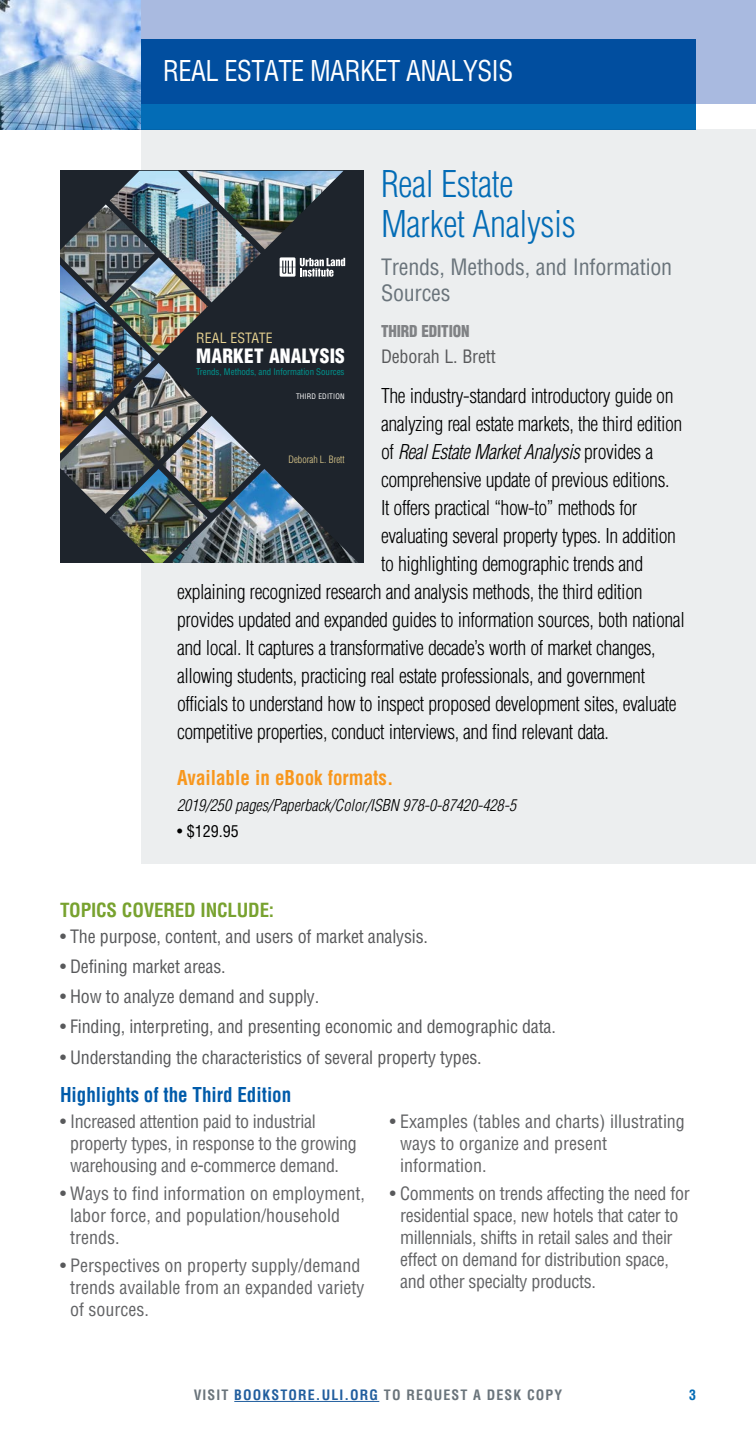
<style>
.page{position:relative;width:756px;height:1440px;background:#fff}
.page>*{position:absolute;margin:0;border:0;box-sizing:border-box;transform-origin:0 0}
.t1{font:300 condensed 36px/40px "Helvetica LT Std";letter-spacing:-.01em;color:#036cb6}
.t2{font:condensed 28px "Helvetica LT Std";letter-spacing:-.02em;color:#fff;scale:.95 1}
.t3{font:condensed 22px/26px "Helvetica LT Std";letter-spacing:-.01em;color:#6a747b}
.t4{font:300 condensed 20px "Helvetica LT Std";letter-spacing:-.02em;color:#000}
.t5{font:italic 300 condensed 20px "Helvetica LT Std";letter-spacing:-.02em;color:#000}
.t6{font:700 condensed 20px "Helvetica LT Std";color:#005baa;scale:.95 1}
.t7{font:700 condensed 20px "Helvetica LT Std";color:#f8971d;scale:.95 1}
.t8{font:900 condensed 19.4px "Helvetica";letter-spacing:.01em;color:#fff}
.t9{font:700 condensed 19px "Helvetica LT Std";letter-spacing:-.01em;color:#78a22f}
.t10{font:condensed 18px/22px "Helvetica LT Std";letter-spacing:-.02em;color:#636466}
.t11{font:condensed 18px/22px "Helvetica LT Std";color:#636466}
.t12{font:condensed 18px "Helvetica LT Std";letter-spacing:-.01em;color:#58595b}
.t13{font:italic 300 condensed 16px "Helvetica LT Std";color:#000}
.t14{font:900 condensed 16px "Helvetica LT Std";letter-spacing:-.01em;color:#808285;scale:.95 1}
.t15{font:condensed 16px "Helvetica LT Std";color:#000}
.t16{font:700 condensed 14px "Helvetica LT Std";letter-spacing:.08em;color:#6a747b}
.t17{font:700 condensed 14px "Helvetica LT Std";color:#036cb6}
.t18{font:condensed 13.8px "Helvetica";letter-spacing:.01em;color:#e7d291}
.t19{font:300 condensed 10px "Helvetica";color:#e7d291}
.t20{font:condensed 9px "Helvetica";letter-spacing:-.005em;color:#009690}
.t21{font:condensed 7.4px "Helvetica";letter-spacing:.025em;color:#fff}
.s1{font-style:normal}
.s2{color:#58595b}
.s3{color:#215e9e}
</style>
<div class="page">
<div style="left:0;top:0;width:756px;height:104px;background:#a9bae0"></div>
<hr style="left:234px;top:1401px;width:145px;height:1px;background:#215e9e">
<div style="left:141px;top:130px;width:615px;height:734px;background:#eceeef"></div>
<div style="left:60px;top:171px;width:303px;height:392px;background:#1e242c"></div>
<img style="left:208px;top:469px;width:150px;height:94px">
<img style="left:261px;top:171px;width:82px;height:78px">
<img style="left:60px;top:302px;width:95px;height:114px">
<svg style="left:280px;top:257px;width:65px;height:20px"></svg>
<img style="left:110px;top:363px;width:98px;height:98px">
<img style="left:110px;top:469px;width:98px;height:94px">
<img style="left:163px;top:416px;width:98px;height:98px">
<img style="left:60px;top:416px;width:95px;height:98px">
<img style="left:110px;top:171px;width:151px;height:131px">
<img style="left:60px;top:204px;width:95px;height:98px">
<img style="left:110px;top:257px;width:98px;height:98px">
<svg style="left:141px;top:39px;width:555px;height:91px;background:#0156a5"></svg>
<img style="left:0;top:0;width:141px;height:130px">
<h2 class="t2" style="left:163px;top:53px;width:371px">REAL ESTATE MARKET ANALYSIS</h2>
<h1 class="t1" style="left:381px;top:164px;width:196px">Real Estate<br>Market Analysis</h1>
<p class="t3" style="left:381px;top:254px;width:293px">Trends, Methods, and Information<br>Sources</p>
<p class="t14" style="left:381px;top:321px;width:95px">THIRD EDITION</p>
<p class="t12" style="left:381px;top:345px;width:116px">Deborah L. Brett</p>
<p class="t4" style="left:381px;top:383px;width:294px">The industry-standard introductory guide on</p>
<p class="t4" style="left:381px;top:411px;width:303px">analyzing real estate markets, the third edition</p>
<p class="t5" style="left:381px;top:439px;width:274px"><span class="s1">of</span> Real Estate Market Analysis <span class="s1">provides a</span></p>
<p class="t4" style="left:381px;top:467px;width:290px">comprehensive update of previous editions.</p>
<p class="t4" style="left:381px;top:495px;width:258px">It offers practical “how-to” methods for</p>
<p class="t4" style="left:381px;top:523px;width:297px">evaluating several property types. In addition</p>
<p class="t4" style="left:381px;top:551px;width:264px">to highlighting demographic trends and</p>
<p class="t4" style="left:177px;top:579px;width:467px">explaining recognized research and analysis methods, the third edition</p>
<p class="t4" style="left:177px;top:607px;width:509px">provides updated and expanded guides to information sources, both national</p>
<p class="t4" style="left:177px;top:635px;width:480px">and local. It captures a transformative decade’s worth of market changes,</p>
<p class="t4" style="left:177px;top:663px;width:470px">allowing students, practicing real estate professionals, and government</p>
<p class="t4" style="left:177px;top:691px;width:501px">officials to understand how to inspect proposed development sites, evaluate</p>
<p class="t4" style="left:177px;top:719px;width:434px">competitive properties, conduct interviews, and find relevant data.</p>
<p class="t7" style="left:177px;top:765px;width:229px">Available in eBook formats.</p>
<p class="t13" style="left:177px;top:795px;width:341px">2019/250 pages/Paperback/Color/ISBN 978-0-87420-428-5</p>
<p class="t15" style="left:177px;top:821px;width:63px">• $129.95</p>
<p class="t18" style="left:196px;top:329px;width:78px">REAL ESTATE</p>
<p class="t8" style="left:196px;top:343px;width:150px">MARKET ANALYSIS</p>
<p class="t20" style="left:196px;top:366px;width:150px">Trends, Methods, and Information Sources</p>
<p class="t21" style="left:296px;top:392px;width:50px">THIRD EDITION</p>
<p class="t19" style="left:289px;top:453px;width:58px">Deborah L. Brett</p>
<p class="t9" style="left:60px;top:899px;width:216px">TOPICS COVERED INCLUDE:</p>
<p class="t12" style="left:60px;top:926px;width:367px">• The purpose, content, and users of market analysis.</p>
<p class="t12" style="left:60px;top:956px;width:164px">• Defining market areas.</p>
<p class="t12" style="left:60px;top:986px;width:258px">• How to analyze demand and supply.</p>
<p class="t12" style="left:60px;top:1016px;width:495px">• Finding, interpreting, and presenting economic and demographic data.</p>
<p class="t12" style="left:60px;top:1046px;width:420px">• Understanding the characteristics of several property types.</p>
<p class="t6" style="left:60px;top:1083px;width:245px">Highlights of the Third Edition</p>
<p class="t10" style="left:70px;top:1111px;width:288px;text-indent:-10px"><span class="s2">•</span> Increased attention paid to industrial property types, in response to the growing warehousing and e-commerce demand.</p>
<p class="t11" style="left:70px;top:1183px;width:296px;text-indent:-10px"><span class="s2">•</span> Ways to find information on employment, labor force, and population/household trends.</p>
<p class="t11" style="left:70px;top:1255px;width:296px;text-indent:-10px"><span class="s2">•</span> Perspectives on property supply/demand trends available from an expanded variety of sources.</p>
<p class="t11" style="left:400px;top:1111px;width:286px;text-indent:-10px"><span class="s2">•</span> Examples (tables and charts) illustrating ways to organize and present information.</p>
<p class="t10" style="left:400px;top:1183px;width:291px;text-indent:-10px"><span class="s2">•</span> Comments on trends affecting the need for residential space, new hotels that cater to millennials, shifts in retail sales and their effect on demand for distribution space, and other specialty products.</p>
<p class="t16" style="left:194px;top:1386px;width:370px">VISIT <span class="s3">BOOKSTORE.ULI.ORG</span> TO REQUEST A DESK COPY</p>
<p class="t17" style="left:689px;top:1386px;width:8px">3</p>
</div>
